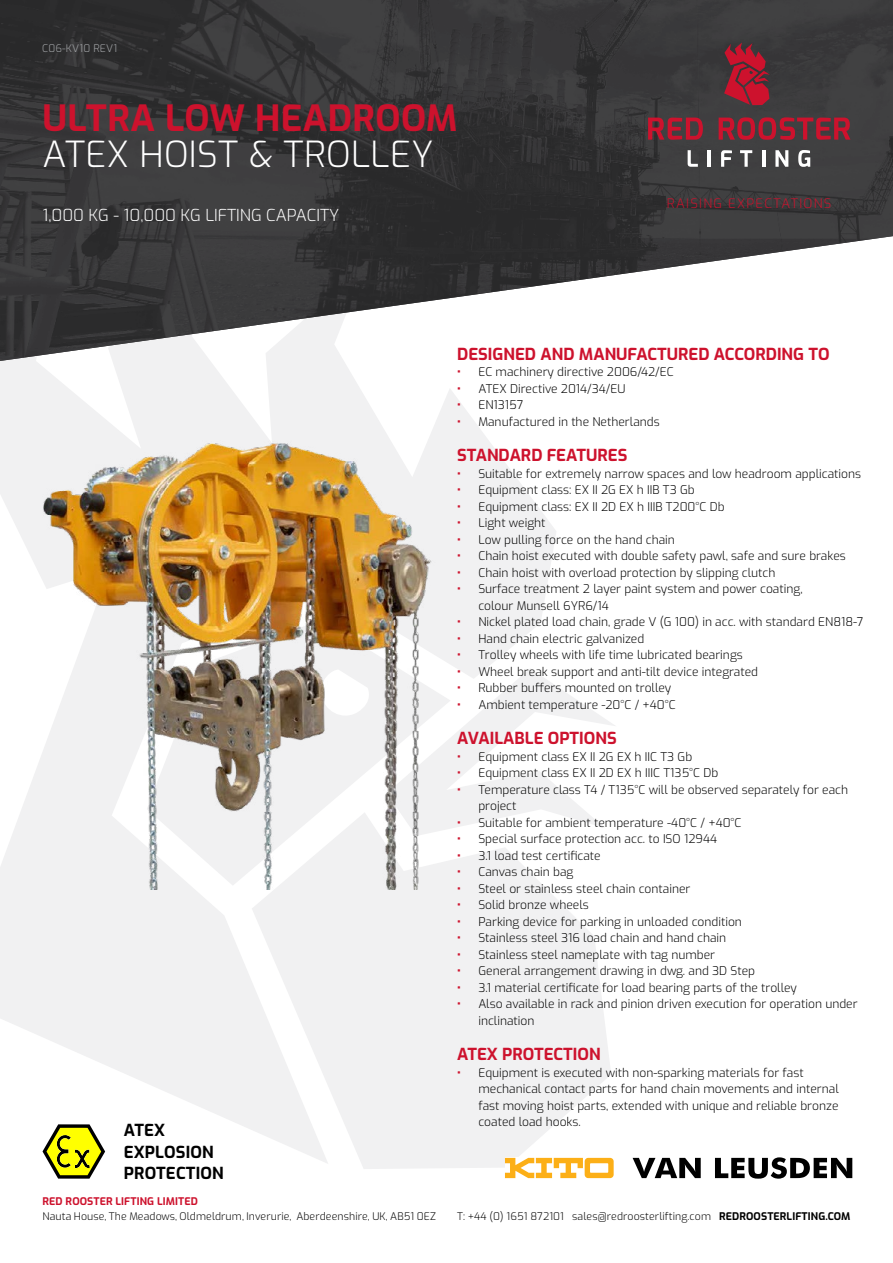
<style>
.page{position:relative;width:893px;height:1263px;background:#fff}
.page>*{position:absolute;margin:0;border:0;box-sizing:border-box;transform-origin:0 0}
.t1{font:300 36px "Exo";letter-spacing:.01em;color:#fff}
.t2{font:700 36px "Exo";letter-spacing:.01em;color:#cd122d}
.t3{font:700 16.5px "Exo";color:#cd122d}
.t4{font:300 16.5px "Exo";color:#fff}
.t5{font:700 16.5px/21px "Exo";letter-spacing:.01em;color:#000}
.t6{font:300 13.05px "Exo";letter-spacing:.1em;color:#cd122d}
.t7{font:300 12px/16.5px "Exo";color:#000}
.t8{font:300 10.5px "Exo";letter-spacing:.01em;color:#000}
.t9{font:700 10.5px "Exo";letter-spacing:.01em;color:#cd122d}
.t10{font:300 10.5px "Exo";letter-spacing:.01em;color:#a7a9ac}
.s1{font-weight:700;color:#cd122d}
.s2{font-weight:700}
</style>
<div class="page">
<svg style="left:451px;top:679px;width:164px;height:133px"></svg>
<svg style="left:328px;top:812px;width:283px;height:357px;fill:#f1f1f2"></svg>
<svg style="left:0;top:362px;width:556px;height:317px;fill:#f1f1f2"></svg>
<svg style="left:0;top:563px;width:328px;height:600px;fill:#f1f1f2"></svg>
<svg style="left:436px;top:620px;width:15px;height:266px;fill:#f1f1f2"></svg>
<img style="left:0;top:0;width:893px;height:362px">
<div style="left:505px;top:1157px;width:347px;height:22px;background:#fff"></div>
<svg style="left:505px;top:1158px;width:109px;height:20px"></svg>
<svg style="left:633px;top:1158px;width:68px;height:20px"></svg>
<svg style="left:715px;top:1157px;width:137px;height:22px"></svg>
<img style="left:43px;top:410px;width:393px;height:480px">
<svg style="left:39px;top:1121px;width:70px;height:58px"></svg>
<svg style="left:648px;top:118px;width:55px;height:22px"></svg>
<svg style="left:719px;top:117px;width:131px;height:23px;background:#832937"></svg>
<svg style="left:688px;top:150px;width:10px;height:17px"></svg>
<hr style="left:708px;top:150px;width:3px;height:17px;background:#fff">
<svg style="left:721px;top:150px;width:11px;height:17px"></svg>
<svg style="left:740px;top:150px;width:12px;height:17px"></svg>
<hr style="left:762px;top:150px;width:3px;height:17px;background:#fff">
<svg style="left:775px;top:150px;width:13px;height:17px"></svg>
<svg style="left:798px;top:150px;width:12px;height:17px"></svg>
<svg style="left:724px;top:43px;width:46px;height:62px;background:#8e2232"></svg>
<p class="t10" style="left:42px;top:41px;width:77px">C06-KV10 REV1</p>
<h1 class="t2" style="left:43px;top:91px;width:417px">ULTRA LOW HEADROOM</h1>
<h1 class="t1" style="left:43px;top:127px;width:392px">ATEX HOIST &amp; TROLLEY</h1>
<h2 class="t4" style="left:43px;top:203px;width:298px">1,000 KG - 10,000 KG LIFTING CAPACITY</h2>
<p class="t6" style="left:667px;top:194px;width:166px">RAISING EXPECTATIONS</p>
<h2 class="t5" style="left:124px;top:1119px;width:101px">ATEX<br>EXPLOSION<br>PROTECTION</h2>
<h2 class="t3" style="left:457px;top:341px;width:374px">DESIGNED AND MANUFACTURED ACCORDING TO</h2>
<p class="t7" style="left:457px;top:363px;width:218px"><span class="s1">•</span> EC machinery directive 2006/42/EC</p>
<p class="t7" style="left:457px;top:379px;width:170px"><span class="s1">•</span> ATEX Directive 2014/34/EU</p>
<p class="t7" style="left:457px;top:396px;width:68px"><span class="s1">•</span> EN13157</p>
<p class="t7" style="left:457px;top:412px;width:204px"><span class="s1">•</span> Manufactured in the Netherlands</p>
<h2 class="t3" style="left:457px;top:443px;width:172px">STANDARD FEATURES</h2>
<p class="t7" style="left:457px;top:464px;width:405px"><span class="s1">•</span> Suitable for extremely narrow spaces and low headroom applications</p>
<p class="t7" style="left:457px;top:481px;width:239px"><span class="s1">•</span> Equipment class: EX II 2G EX h IIB T3 Gb</p>
<p class="t7" style="left:457px;top:497px;width:269px"><span class="s1">•</span> Equipment class: EX II 2D EX h IIIB T200°C Db</p>
<p class="t7" style="left:457px;top:514px;width:90px"><span class="s1">•</span> Light weight</p>
<p class="t7" style="left:457px;top:530px;width:219px"><span class="s1">•</span> Low pulling force on the hand chain</p>
<p class="t7" style="left:457px;top:547px;width:390px"><span class="s1">•</span> Chain hoist executed with double safety pawl, safe and sure brakes</p>
<p class="t7" style="left:457px;top:563px;width:320px"><span class="s1">•</span> Chain hoist with overload protection by slipping clutch</p>
<p class="t7" style="left:478px;top:580px;width:326px;text-indent:-21px"><span class="s1">•</span> Surface treatment 2 layer paint system and power coating, colour Munsell 6YR6/14</p>
<p class="t7" style="left:457px;top:613px;width:408px"><span class="s1">•</span> Nickel plated load chain, grade V (G 100) in acc. with standard EN818-7</p>
<p class="t7" style="left:457px;top:629px;width:189px"><span class="s1">•</span> Hand chain electric galvanized</p>
<p class="t7" style="left:457px;top:646px;width:287px"><span class="s1">•</span> Trolley wheels with life time lubricated bearings</p>
<p class="t7" style="left:457px;top:662px;width:302px"><span class="s1">•</span> Wheel break support and anti-tilt device integrated</p>
<p class="t7" style="left:457px;top:679px;width:216px"><span class="s1">•</span> Rubber buffers mounted on trolley</p>
<p class="t7" style="left:457px;top:695px;width:220px"><span class="s1">•</span> Ambient temperature -20°C / +40°C</p>
<h2 class="t3" style="left:457px;top:725px;width:161px">AVAILABLE OPTIONS</h2>
<p class="t7" style="left:457px;top:747px;width:237px"><span class="s1">•</span> Equipment class EX II 2G EX h IIC T3 Gb</p>
<p class="t7" style="left:457px;top:764px;width:263px"><span class="s1">•</span> Equipment class EX II 2D EX h IIIC T135°C Db</p>
<p class="t7" style="left:478px;top:780px;width:371px;text-indent:-21px"><span class="s1">•</span> Temperature class T4 / T135°C will be observed separately for each project</p>
<p class="t7" style="left:457px;top:813px;width:286px"><span class="s1">•</span> Suitable for ambient temperature -40°C / +40°C</p>
<p class="t7" style="left:457px;top:830px;width:261px"><span class="s1">•</span> Special surface protection acc. to ISO 12944</p>
<p class="t7" style="left:457px;top:846px;width:145px"><span class="s1">•</span> 3.1 load test certificate</p>
<p class="t7" style="left:457px;top:863px;width:118px"><span class="s1">•</span> Canvas chain bag</p>
<p class="t7" style="left:457px;top:879px;width:235px"><span class="s1">•</span> Steel or stainless steel chain container</p>
<p class="t7" style="left:457px;top:896px;width:133px"><span class="s1">•</span> Solid bronze wheels</p>
<p class="t7" style="left:457px;top:912px;width:286px"><span class="s1">•</span> Parking device for parking in unloaded condition</p>
<p class="t7" style="left:457px;top:929px;width:271px"><span class="s1">•</span> Stainless steel 316 load chain and hand chain</p>
<p class="t7" style="left:457px;top:945px;width:260px"><span class="s1">•</span> Stainless steel nameplate with tag number</p>
<p class="t7" style="left:457px;top:962px;width:300px"><span class="s1">•</span> General arrangement drawing in dwg. and 3D Step</p>
<p class="t7" style="left:457px;top:978px;width:341px"><span class="s1">•</span> 3.1 material certificate for load bearing parts of the trolley</p>
<p class="t7" style="left:478px;top:995px;width:381px;text-indent:-21px"><span class="s1">•</span> Also available in rack and pinion driven execution for operation under inclination</p>
<h2 class="t3" style="left:457px;top:1041px;width:145px">ATEX PROTECTION</h2>
<p class="t7" style="left:478px;top:1063px;width:362px;text-indent:-21px"><span class="s1">•</span> Equipment is executed with non-sparking materials for fast mechanical contact parts for hand chain movements and internal fast moving hoist parts, extended with unique and reliable bronze coated load hooks.</p>
<p class="t9" style="left:43px;top:1194px;width:157px">RED ROOSTER LIFTING LIMITED</p>
<p class="t8" style="left:43px;top:1209px;width:395px">Nauta House, The Meadows, Oldmeldrum, Inverurie, Aberdeenshire, UK, AB51 0EZ</p>
<p class="t8" style="left:457px;top:1209px;width:395px">T: +44 (0) 1651 872101 sales@redroosterlifting.com <span class="s2">REDROOSTERLIFTING.COM</span></p>
</div>
